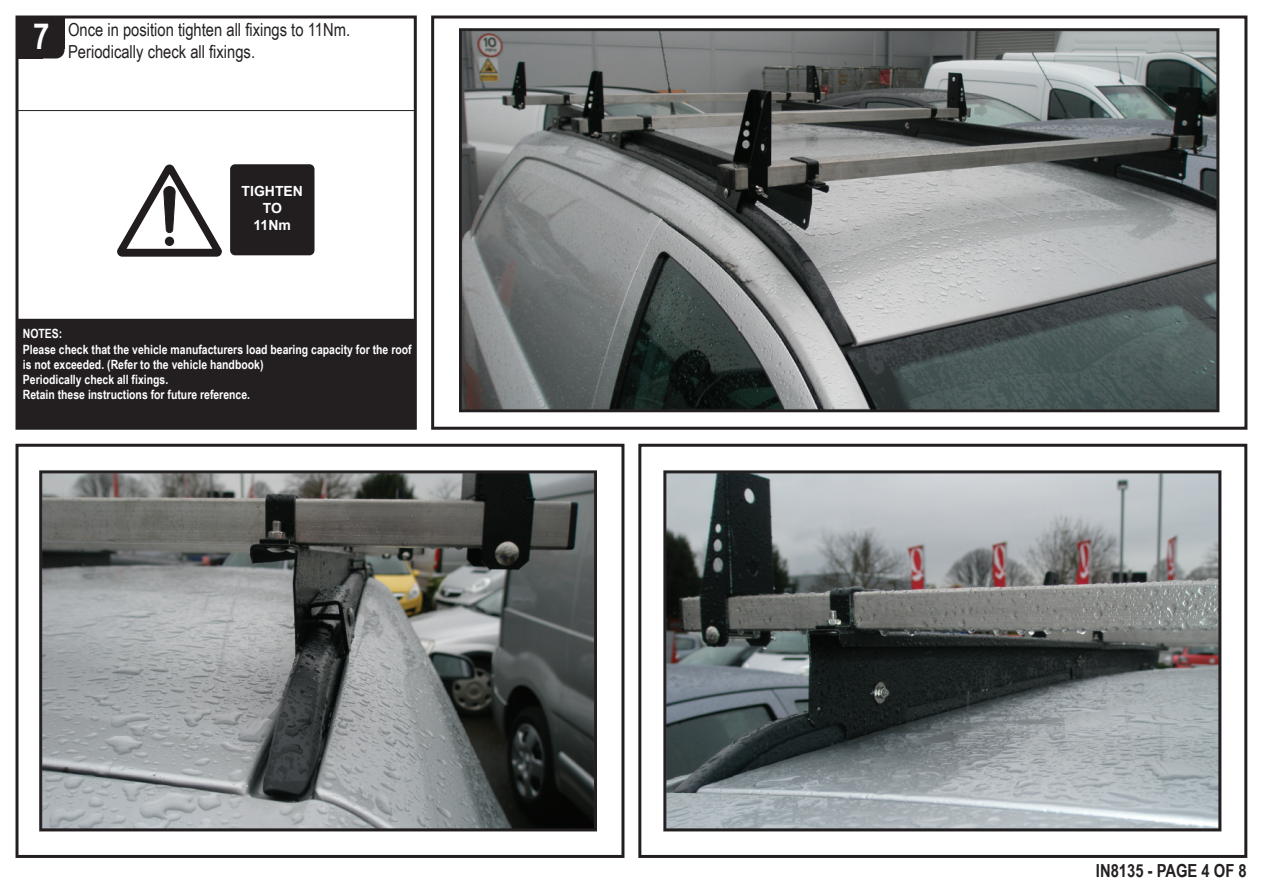
<style>
.page{position:relative;width:1263px;height:893px;background:#fff}
.page>*{position:absolute;margin:0;border:0;box-sizing:border-box;transform-origin:0 0}
.t1{font:700 36px "Arial Narrow";color:#fff}
.t2{font:18px/21.6px "Arial Narrow";color:#231f20}
.t3{font:700 18px "Arial Narrow";color:#231f20}
.t4{font:700 13.95px/16.8px "Arial";color:#fff;text-align:center}
.t5{font:700 12.75px/15.3px "Arial Narrow";color:#fff}
</style>
<div class="page">
<div style="left:16px;top:16px;width:401px;height:414px;border:3px solid #231f20"></div>
<div style="left:17px;top:17px;width:48px;height:42px;background:#231f20;border-radius:9px"></div>
<div style="left:17px;top:17px;width:25px;height:42px;background:#231f20"></div>
<div style="left:17px;top:17px;width:47px;height:32px;background:#231f20"></div>
<div style="left:16px;top:319px;width:400px;height:110px;background:#231f20"></div>
<svg style="left:117px;top:164px;width:105px;height:93px"></svg>
<div style="left:230px;top:164px;width:84px;height:91px;background:#221e20;border-radius:5px"></div>
<div style="left:431px;top:16px;width:816px;height:414px;border:3px solid #231f20"></div>
<img style="left:459px;top:28px;width:761px;height:384px">
<div style="left:16px;top:444px;width:608px;height:414px;border:3px solid #231f20"></div>
<div style="left:638px;top:444px;width:609px;height:414px;border:3px solid #231f20"></div>
<img style="left:40px;top:471px;width:557px;height:360px">
<img style="left:664px;top:471px;width:558px;height:360px">
<h1 class="t1" style="left:33px;top:9px;width:18px">7</h1>
<h2 class="t2" style="left:68px;top:18px;width:284px">Once in position tighten all fixings to 11Nm.<br>Periodically check all fixings.</h2>
<p class="t4" style="left:242px;top:183px;width:63px">TIGHTEN<br>TO<br>11Nm</p>
<p class="t5" style="left:23px;top:325px;width:390px">NOTES:<br>Please check that the vehicle manufacturers load bearing capacity for the roof is not exceeded. (Refer to the vehicle handbook)<br>Periodically check all fixings.<br>Retain these instructions for future reference.</p>
<h2 class="t3" style="left:1096px;top:857px;width:152px">IN8135 - PAGE 4 OF 8</h2>
</div>
